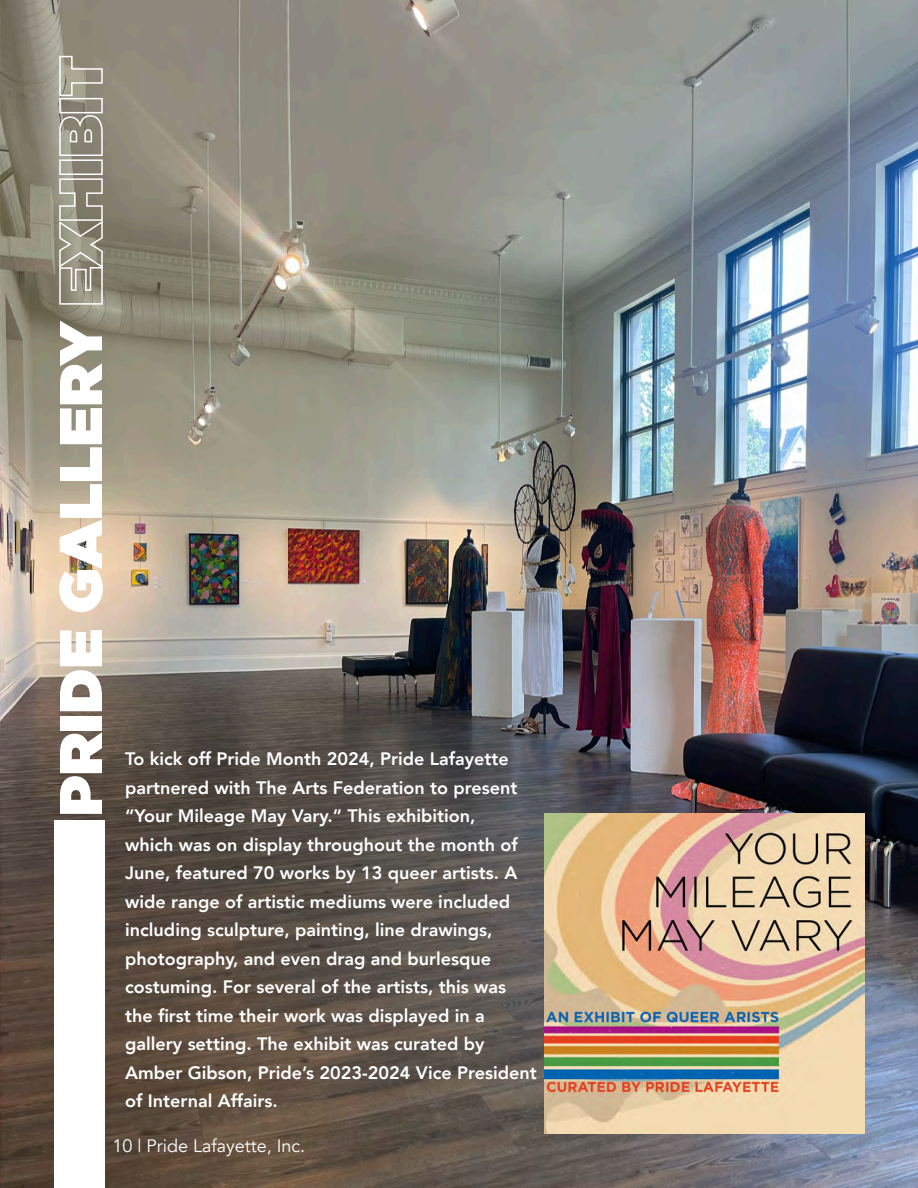
<style>
.page{position:relative;width:918px;height:1188px;background:#fff}
.page>*{position:absolute;margin:0;border:0;box-sizing:border-box;transform-origin:0 0}
.t1{font:900 60px "Gotham";color:#fff}
.t2{font:800 18px/28.5px "Avenir";color:#fff}
.t3{font:18px "Avenir";color:#fff}
</style>
<div class="page">
<img style="left:0;top:0;width:918px;height:1188px">
<div style="left:54px;top:820px;width:51px;height:368px;background:#fff"></div>
<img style="left:545px;top:814px;width:319px;height:319px">
<p class="t1" style="left:38px;top:816px;width:762px;rotate:-90deg">PRIDE GALLERY EXHIBIT</p>
<p class="t2" style="left:125px;top:745px;width:413px">To kick off Pride Month 2024, Pride Lafayette partnered with The Arts Federation to present “Your Mileage May Vary.” This exhibition,<br>which was on display throughout the month of June, featured 70 works by 13 queer artists. A wide range of artistic mediums were included including sculpture, painting, line drawings, photography, and even drag and burlesque costuming. For several of the artists, this was the first time their work was displayed in a gallery setting. The exhibit was curated by Amber Gibson, Pride’s 2023-2024 Vice President of Internal Affairs.</p>
<p class="t3" style="left:113px;top:1135px;width:194px">10 | Pride Lafayette, Inc.</p>
</div>
